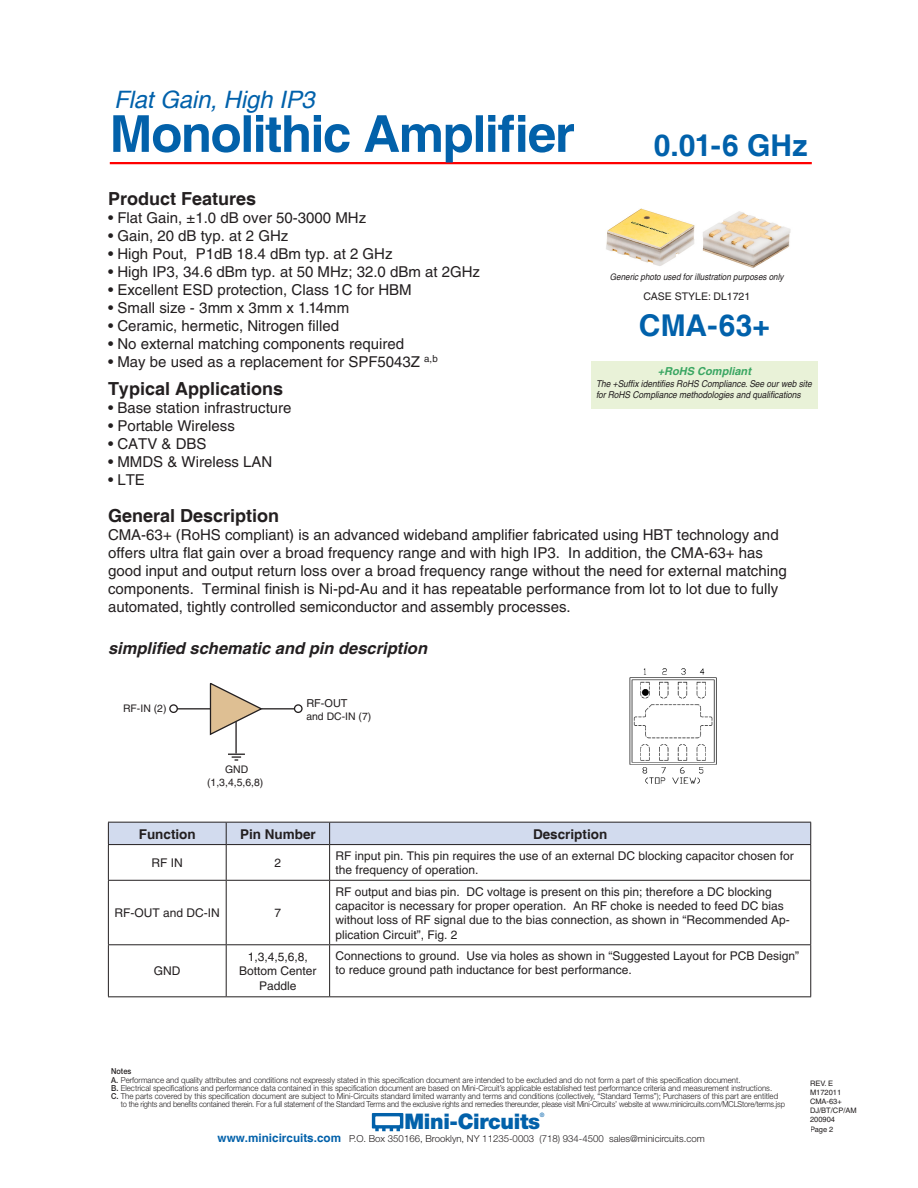
<style>
.page{position:relative;width:918px;height:1188px;background:#fff}
.page>*{position:absolute;margin:0;border:0;box-sizing:border-box;transform-origin:0 0}
.t1{font:700 51px "Helvetica";letter-spacing:-.03em;color:#0261aa}
.MODEL_NUMBER{font:700 30px "Helvetica";letter-spacing:.005em;color:#0161ab}
.t2{font:italic 24px "Helvetica";letter-spacing:-.005em;color:#0161ab}
.t3{font:900 21.45px "Helvetica Neue";letter-spacing:-.015em;color:#0261aa}
.BODY_HEADLINE{font:700 18px "Helvetica";color:#231f20}
.SCHEMATIC___PIN{font:italic 700 16.5px "Helvetica";color:#231f20}
.FEAT___APPL{font:15px/18px "Helvetica";color:#231f20}
.FEAT____APPL{font:15px "Helvetica";letter-spacing:.005em;color:#231f20}
.t4{font:700 13.5px "Helvetica";color:#231f20}
.t5{font:12px/14.4px "Helvetica";color:#231f20}
.t6{font:italic 700 10.95px "Helvetica";color:rgb(13 147 68/.8)}
.t7{font:10.95px "Helvetica";color:#231f20}
.t8{font:10.5px/12.5px "Helvetica";color:#231f20;text-align:center}
.t9{font:300 9.6px "Helvetica Neue";color:#231f20}
.t10{font:italic 9.45px/11.2px "Helvetica";letter-spacing:-.005em;color:#231f20;scale:.9 1}
.t11{font:italic 9px "Helvetica";color:#231f20;scale:.9 1}
.t12{font:300 8.25px "Helvetica Neue";color:#231f20;scale:.95 1}
.t13{font:300 8.25px "Helvetica Neue";letter-spacing:-.02em;color:#231f20;scale:.91 1}
.t14{font:500 8.25px "Helvetica Neue";color:#231f20;scale:.9 1}
.t15{font:7.5px "Helvetica";color:#231f20}
.t16{font:500 6px "Helvetica Neue";color:#0261aa}
.s1{font-weight:500}
.s2{font-family:"Helvetica";font-weight:700;font-size:11.7px;color:#0261aa}
</style>
<div class="page">
<hr style="left:110px;top:162px;width:702px;height:2px;background:#f00">
<svg style="left:372px;top:1113px;width:31px;height:18px"></svg>
<div style="left:108px;top:822px;width:703px;height:22px;background:#d2dbee"></div>
<hr style="left:108px;top:844px;width:118px;height:1px;background:#231f20">
<hr style="left:108px;top:845px;width:1px;height:35px;background:#231f20">
<hr style="left:226px;top:844px;width:104px;height:1px;background:#231f20">
<hr style="left:226px;top:845px;width:1px;height:35px;background:#231f20">
<hr style="left:330px;top:844px;width:481px;height:1px;background:#231f20">
<hr style="left:329px;top:845px;width:1px;height:35px;background:#231f20">
<hr style="left:810px;top:845px;width:1px;height:35px;background:#231f20">
<hr style="left:108px;top:880px;width:118px;height:1px;background:#231f20">
<hr style="left:108px;top:881px;width:1px;height:63px;background:#231f20">
<hr style="left:226px;top:880px;width:104px;height:1px;background:#231f20">
<hr style="left:226px;top:881px;width:1px;height:63px;background:#231f20">
<hr style="left:330px;top:880px;width:481px;height:1px;background:#231f20">
<hr style="left:329px;top:881px;width:1px;height:63px;background:#231f20">
<hr style="left:810px;top:881px;width:1px;height:63px;background:#231f20">
<hr style="left:108px;top:944px;width:118px;height:1px;background:#231f20">
<hr style="left:108px;top:945px;width:1px;height:51px;background:#231f20">
<hr style="left:226px;top:944px;width:104px;height:1px;background:#231f20">
<hr style="left:226px;top:945px;width:1px;height:51px;background:#231f20">
<hr style="left:330px;top:944px;width:481px;height:1px;background:#231f20">
<hr style="left:329px;top:945px;width:1px;height:51px;background:#231f20">
<hr style="left:810px;top:945px;width:1px;height:51px;background:#231f20">
<hr style="left:108px;top:996px;width:118px;height:1px;background:#231f20">
<hr style="left:226px;top:996px;width:104px;height:1px;background:#231f20">
<hr style="left:330px;top:996px;width:481px;height:1px;background:#231f20">
<hr style="left:261px;top:708px;width:33px;height:1px;background:#231f20">
<svg style="left:209px;top:683px;width:55px;height:52px"></svg>
<hr style="left:177px;top:708px;width:33px;height:1px;background:#231f20">
<svg style="left:228px;top:754px;width:17px;height:7px"></svg>
<div style="left:169px;top:704px;width:9px;height:9px;border:1px solid #231f20;border-radius:50%"></div>
<hr style="left:235px;top:722px;width:2px;height:32px;background:#231f20">
<div style="left:294px;top:704px;width:9px;height:9px;border:1px solid #231f20;border-radius:50%"></div>
<img style="left:629px;top:668px;width:88px;height:116px">
<div style="left:591px;top:362px;width:227px;height:47px;background:#e9f2d8"></div>
<img style="left:606px;top:208px;width:185px;height:60px">
<h3 class="t2" style="left:114px;top:85px;width:202px">Flat Gain, High IP3</h3>
<h1 class="t1" style="left:110px;top:103px;width:467px">Monolithic Amplifier</h1>
<p class="BODY_HEADLINE" style="left:108px;top:188px;width:150px">Product Features</p>
<p class="FEAT___APPL" style="left:108px;top:209px;width:260px">• Flat Gain, ±1.0 dB over 50-3000 MHz</p>
<p class="FEAT___APPL" style="left:108px;top:227px;width:182px">• Gain, 20 dB typ. at 2 GHz</p>
<p class="FEAT___APPL" style="left:108px;top:245px;width:286px">• High Pout, P1dB 18.4 dBm typ. at 2 GHz</p>
<p class="FEAT___APPL" style="left:108px;top:263px;width:374px">• High IP3, 34.6 dBm typ. at 50 MHz; 32.0 dBm at 2GHz</p>
<p class="FEAT___APPL" style="left:108px;top:281px;width:305px">• Excellent ESD protection, Class 1C for HBM</p>
<p class="FEAT____APPL" style="left:108px;top:299px;width:243px">• Small size - 3mm x 3mm x 1.14mm</p>
<p class="FEAT___APPL" style="left:108px;top:317px;width:233px">• Ceramic, hermetic, Nitrogen filled</p>
<p class="FEAT___APPL" style="left:108px;top:335px;width:298px">• No external matching components required</p>
<p class="FEAT___APPL" style="left:108px;top:353px;width:331px">• May be used as a replacement for SPF5043Z <sup>a,b</sup></p>
<p class="BODY_HEADLINE" style="left:108px;top:378px;width:177px">Typical Applications</p>
<p class="FEAT___APPL" style="left:108px;top:399px;width:185px">• Base station infrastructure</p>
<p class="FEAT___APPL" style="left:108px;top:417px;width:128px">• Portable Wireless</p>
<p class="FEAT___APPL" style="left:108px;top:435px;width:100px">• CATV &amp; DBS</p>
<p class="FEAT___APPL" style="left:108px;top:453px;width:166px">• MMDS &amp; Wireless LAN</p>
<p class="FEAT___APPL" style="left:108px;top:471px;width:38px">• LTE</p>
<p class="MODEL_NUMBER" style="left:654px;top:128px;width:155px">0.01-6 GHz</p>
<p class="t11" style="left:610px;top:271px;width:195px">Generic photo used for illustration purposes only</p>
<p class="t8" style="left:643px;top:290px;width:108px">CASE STYLE: DL1721</p>
<p class="MODEL_NUMBER" style="left:639px;top:307px;width:132px">CMA-63+</p>
<p class="t6" style="left:658px;top:365px;width:95px">+RoHS Compliant</p>
<p class="t10" style="left:596px;top:378px;width:241px">The +Suffix identifies RoHS Compliance. See our web site for RoHS Compliance methodologies and qualifications</p>
<p class="BODY_HEADLINE" style="left:108px;top:505px;width:173px">General Description</p>
<p class="FEAT___APPL" style="left:108px;top:526px;width:680px">CMA-63+ (RoHS compliant) is an advanced wideband amplifier fabricated using HBT technology and offers ultra flat gain over a broad frequency range and with high IP3. In addition, the CMA-63+ has good input and output return loss over a broad frequency range without the need for external matching components. Terminal finish is Ni-pd-Au and it has repeatable performance from lot to lot due to fully automated, tightly controlled semiconductor and assembly processes.</p>
<p class="SCHEMATIC___PIN" style="left:108px;top:638px;width:321px">simplified schematic and pin description</p>
<p class="t8" style="left:123px;top:702px;width:45px">RF-IN (2)</p>
<p class="t8" style="left:207px;top:763px;width:58px">GND (1,3,4,5,6,8)</p>
<p class="t7" style="left:306px;top:697px;width:43px">RF-OUT</p>
<p class="t8" style="left:306px;top:711px;width:66px">and DC-IN (7)</p>
<p class="t4" style="left:139px;top:826px;width:58px">Function</p>
<p class="t4" style="left:240px;top:826px;width:77px">Pin Number</p>
<p class="t4" style="left:533px;top:826px;width:76px">Description</p>
<p class="t5" style="left:152px;top:856px;width:33px">RF IN</p>
<p class="t5" style="left:275px;top:856px;width:8px">2</p>
<p class="t5" style="left:336px;top:848px;width:460px">RF input pin. This pin requires the use of an external DC blocking capacitor chosen for the frequency of operation.</p>
<p class="t5" style="left:115px;top:906px;width:107px">RF-OUT and DC-IN</p>
<p class="t5" style="left:275px;top:906px;width:8px">7</p>
<p class="t5" style="left:336px;top:884px;width:456px">RF output and bias pin. DC voltage is present on this pin; therefore a DC blocking capacitor is necessary for proper operation. An RF choke is needed to feed DC bias without loss of RF signal due to the bias connection, as shown in “Recommended Ap&shy;plication Circuit”, Fig. 2</p>
<p class="t5" style="left:154px;top:964px;width:28px">GND</p>
<p class="t5" style="left:239px;top:950px;width:79px;text-align:center">1,3,4,5,6,8,<br>Bottom Center<br>Paddle</p>
<p class="t5" style="left:336px;top:949px;width:465px">Connections to ground. Use via holes as shown in “Suggested Layout for PCB Design” to reduce ground path inductance for best performance.</p>
<p class="t14" style="left:111px;top:1066px;width:24px">Notes</p>
<p class="t12" style="left:111px;top:1075px;width:664px"><span class="s1">A.</span> Performance and quality attributes and conditions not expressly stated in this specification document are intended to be excluded and do not form a part of this specification document.</p>
<p class="t12" style="left:111px;top:1083px;width:697px"><span class="s1">B.</span> Electrical specifications and performance data contained in this specification document are based on Mini-Circuit’s applicable established test performance criteria and measurement instructions.</p>
<p class="t12" style="left:111px;top:1091px;width:704px"><span class="s1">C.</span> The parts covered by this specification document are subject to Mini-Circuits standard limited warranty and terms and conditions (collectively, “Standard Terms”); Purchasers of this part are entitled</p>
<p class="t13" style="left:121px;top:1099px;width:731px">to the rights and benefits contained therein. For a full statement of the Standard Terms and the exclusive rights and remedies thereunder, please visit Mini-Circuits’ website at www.minicircuits.com/MCLStore/terms.jsp</p>
<h3 class="t3" style="left:404px;top:1108px;width:137px">Mini-Circuits</h3>
<p class="t16" style="left:540px;top:1112px;width:6px">®</p>
<p class="t9" style="left:218px;top:1133px;width:489px"><span class="s2">www.minicircuits.com</span> P.O. Box 350166, Brooklyn, NY 11235-0003 (718) 934-4500 sales@minicircuits.com</p>
<p class="t15" style="left:810px;top:1079px;width:25px">REV. E</p>
<p class="t15" style="left:810px;top:1088px;width:33px">M172011</p>
<p class="t15" style="left:810px;top:1097px;width:33px">CMA-63+</p>
<p class="t15" style="left:810px;top:1106px;width:48px">DJ/BT/CP/AM</p>
<p class="t15" style="left:810px;top:1115px;width:27px">200904</p>
<p class="t15" style="left:810px;top:1125px;width:25px">Page 2</p>
</div>
